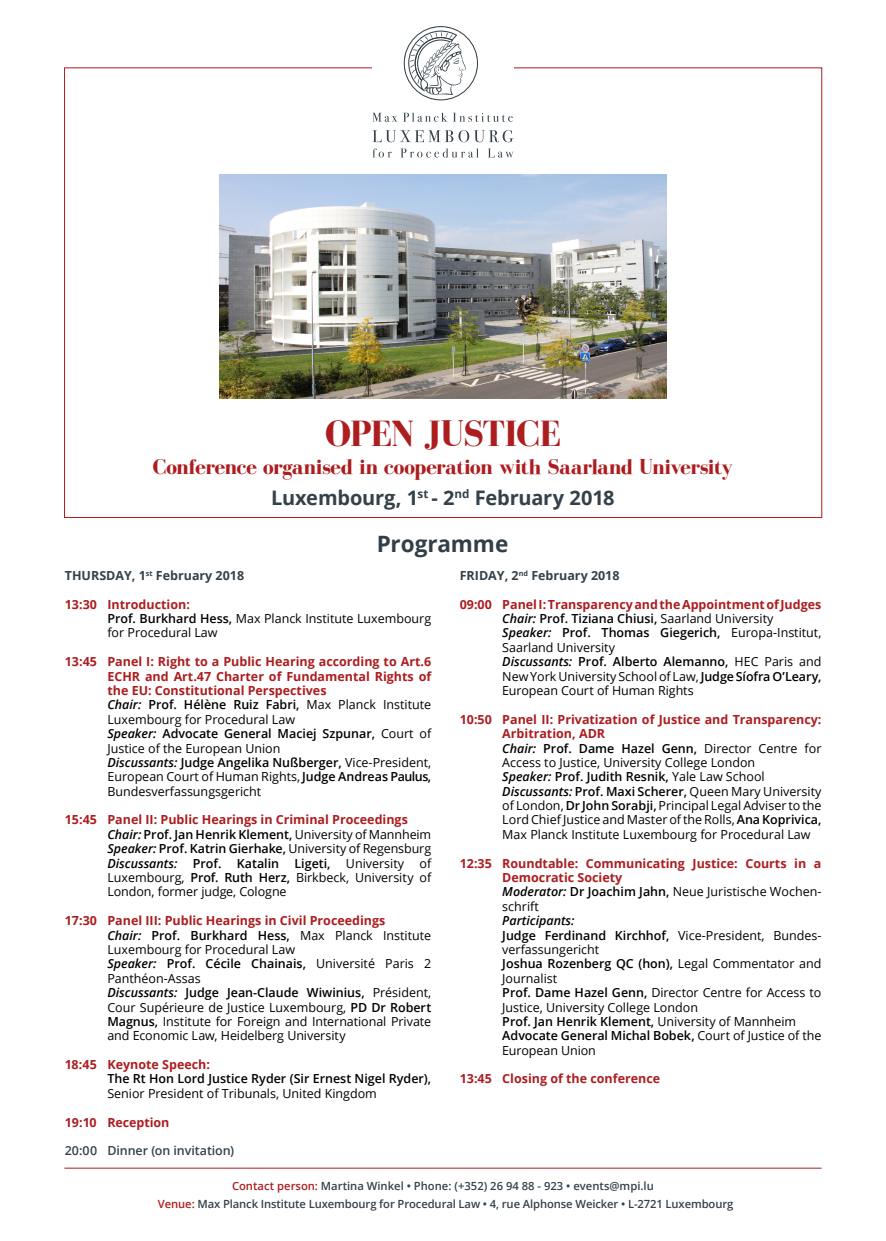
<style>
.page{position:relative;width:886px;height:1241px;background:#fff}
.page>*{position:absolute;margin:0;border:0;box-sizing:border-box;transform-origin:0 0}
.t1{font:700 37.5px "Bodoni FLF";letter-spacing:-.025em;color:#ac1d20}
.t2{font:700 22.5px "Open Sans";letter-spacing:-.005em;color:#333f47}
.t3{font:700 21.88px "Bodoni FLF";letter-spacing:-.02em;color:#ac1d20}
.t4{font:700 20px "Open Sans";letter-spacing:-.01em;color:#344149}
.t5{font:12.5px/14.4px "Open Sans";color:#000}
.t6{font:700 12.5px/14.4px "Open Sans";color:#ac1d20}
.t7{font:600 12.5px/14.4px "Open Sans";color:#000}
.t8{font:700 12.5px "Open Sans";color:#344149}
.t9{font:600 12.5px "Open Sans";letter-spacing:-.005em;color:#344149}
.t10{font:italic 600 12.5px "Open Sans";color:#000}
.t11{font:600 11.25px "Open Sans";letter-spacing:-.01em;color:#344149}
.s1{font-weight:600}
.s2{font-weight:600;font-style:italic}
.s3{font-style:italic}
.s4{font-weight:400}
.s5{color:#ac1d20}
</style>
<div class="page">
<svg style="left:373px;top:148px;width:141px;height:9px"></svg>
<svg style="left:373px;top:130px;width:140px;height:12px"></svg>
<svg style="left:372px;top:113px;width:141px;height:9px"></svg>
<svg style="left:404px;top:26px;width:74px;height:74px"></svg>
<hr style="left:64px;top:1167px;width:757px;height:1px;background:#ac1d20">
<img style="left:220px;top:174px;width:446px;height:224px">
<p class="t1" style="left:325px;top:412px;width:238px">OPEN JUSTICE</p>
<p class="t3" style="left:153px;top:454px;width:582px">Conference organised in cooperation with Saarland University</p>
<p class="t4" style="left:271px;top:483px;width:345px">Luxembourg, 1<sup>st</sup> - 2<sup>nd</sup> February 2018</p>
<p class="t2" style="left:377px;top:528px;width:133px">Programme</p>
<p class="t8" style="left:65px;top:566px;width:181px">THURSDAY, 1<sup>st</sup> February 2018</p>
<p class="t6" style="left:65px;top:596px;width:127px">13:30 Introduction:</p>
<p class="t5" style="left:107px;top:611px;width:325px"><span class="s1">Prof. Burkhard Hess,</span> Max Planck Institute Luxembourg for Procedural Law</p>
<p class="t6" style="left:107px;top:654px;width:325px;text-align:justify;text-indent:-43px">13:45 Panel I: Right to a Public Hearing according to Art.6<br>ECHR and Art.47 Charter of Fundamental Rights of the EU: Constitutional Perspectives</p>
<p class="t5" style="left:107px;top:697px;width:325px"><span class="s2">Chair:</span> <span class="s1">Prof. Hélène Ruiz Fabri,</span> Max Planck Institute<br>Luxembourg for Procedural Law</p>
<p class="t5" style="left:107px;top:726px;width:325px"><span class="s2">Speaker:</span> <span class="s1">Advocate General Maciej Szpunar,</span> Court of<br>Justice of the European Union</p>
<p class="t5" style="left:107px;top:754px;width:325px;text-align:justify"><span class="s2">Discussants:</span> <span class="s1">Judge Angelika Nußberger,</span> Vice-President, European Court of Human Rights, <span class="s1">Judge Andreas Paulus, </span>Bundesverfassungsgericht</p>
<p class="t6" style="left:65px;top:812px;width:344px">15:45 Panel II: Public Hearings in Criminal Proceedings</p>
<p class="t7" style="left:107px;top:826px;width:325px"><span class="s3">Chair:</span> Prof. Jan Henrik Klement, <span class="s4">University of Mannheim</span></p>
<p class="t5" style="left:107px;top:841px;width:325px"><span class="s2">Speaker:</span> <span class="s1">Prof. Katrin Gierhake,</span> University of Regensburg</p>
<p class="t5" style="left:107px;top:855px;width:325px;text-align:justify"><span class="s2">Discussants:</span> <span class="s1">Prof. Katalin Ligeti,</span> University of Luxembourg, <span class="s1">Prof. Ruth Herz,</span> Birkbeck, University of London, former judge, Cologne</p>
<p class="t6" style="left:65px;top:913px;width:322px">17:30 Panel III: Public Hearings in Civil Proceedings</p>
<p class="t5" style="left:107px;top:927px;width:325px"><span class="s2">Chair:</span> <span class="s1">Prof. Burkhard Hess,</span> Max Planck Institute<br>Luxembourg for Procedural Law</p>
<p class="t5" style="left:107px;top:956px;width:325px"><span class="s2">Speaker:</span> <span class="s1">Prof. Cécile Chainais,</span> Université Paris 2<br>Panthéon-Assas</p>
<p class="t5" style="left:107px;top:984px;width:325px;text-align:justify"><span class="s2">Discussants:</span> <span class="s1">Judge Jean-Claude Wiwinius,</span> Président, Cour Supérieure de Justice Luxembourg, <span class="s1">PD Dr Robert Magnus,</span> Institute for Foreign and International Private and Economic Law, Heidelberg University</p>
<p class="t6" style="left:65px;top:1056px;width:147px">18:45 Keynote Speech:</p>
<p class="t7" style="left:107px;top:1071px;width:325px">The Rt Hon Lord Justice Ryder (Sir Ernest Nigel Ryder),<br><span class="s4">Senior President of Tribunals, United Kingdom</span></p>
<p class="t6" style="left:65px;top:1114px;width:106px">19:10 Reception</p>
<p class="t9" style="left:65px;top:1141px;width:171px">20:00 Dinner (on invitation)</p>
<p class="t8" style="left:460px;top:566px;width:161px">FRIDAY, 2<sup>nd</sup> February 2018</p>
<p class="t6" style="left:460px;top:596px;width:363px">09:00 Panel I: Transparency and the Appointment of Judges</p>
<p class="t7" style="left:502px;top:611px;width:273px"><span class="s3">Chair:</span> Prof. Tiziana Chiusi, <span class="s4">Saarland University</span></p>
<p class="t5" style="left:502px;top:625px;width:321px"><span class="s2">Speaker:</span> <span class="s1">Prof. Thomas Giegerich,</span> Europa-Institut,<br>Saarland University</p>
<p class="t5" style="left:502px;top:654px;width:321px;text-align:justify"><span class="s2">Discussants:</span> <span class="s1">Prof. Alberto Alemanno,</span> HEC Paris and New York University School of Law, <span class="s1">Judge Síofra O’Leary, </span>European Court of Human Rights</p>
<p class="t6" style="left:502px;top:711px;width:321px;text-indent:-43px">10:50 Panel II: Privatization of Justice and Transparency:<br>Arbitration, ADR</p>
<p class="t5" style="left:502px;top:740px;width:321px"><span class="s2">Chair:</span> <span class="s1">Prof. Dame Hazel Genn,</span> Director Centre for<br>Access to Justice, University College London</p>
<p class="t7" style="left:502px;top:769px;width:264px"><span class="s3">Speaker:</span> Prof. Judith Resnik, <span class="s4">Yale Law School</span></p>
<p class="t5" style="left:502px;top:783px;width:321px;text-align:justify"><span class="s2">Discussants:</span> <span class="s1">Prof. Maxi Scherer,</span> Queen Mary University of London, <span class="s1">Dr John Sorabji,</span> Principal Legal Adviser to the Lord Chief Justice and Master of the Rolls, <span class="s1">Ana Koprivica, </span>Max Planck Institute Luxembourg for Procedural Law</p>
<p class="t6" style="left:502px;top:855px;width:321px;text-indent:-43px">12:35 Roundtable: Communicating Justice: Courts in a<br>Democratic Society</p>
<p class="t5" style="left:502px;top:884px;width:321px"><span class="s2">Moderator:</span> <span class="s1">Dr Joachim Jahn,</span> Neue Juristische Wochen&shy;schrift</p>
<p class="t10" style="left:502px;top:911px;width:74px">Participants:</p>
<p class="t5" style="left:502px;top:927px;width:321px"><span class="s1">Judge Ferdinand Kirchhof,</span> Vice-President, Bundes&shy;verfassungericht</p>
<p class="t5" style="left:502px;top:956px;width:321px"><span class="s1">Joshua Rozenberg QC (hon),</span> Legal Commentator and<br>Journalist</p>
<p class="t5" style="left:502px;top:984px;width:321px"><span class="s1">Prof. Dame Hazel Genn,</span> Director Centre for Access to<br>Justice, University College London</p>
<p class="t7" style="left:502px;top:1013px;width:295px">Prof. Jan Henrik Klement, <span class="s4">University of Mannheim</span></p>
<p class="t5" style="left:502px;top:1028px;width:321px"><span class="s1">Advocate General Michal Bobek,</span> Court of Justice of the<br>European Union</p>
<p class="t6" style="left:460px;top:1071px;width:202px">13:45 Closing of the conference</p>
<p class="t11" style="left:232px;top:1178px;width:423px"><span class="s5">Contact person:</span> Martina Winkel • Phone: (+352) 26 94 88 - 923 • events@mpi.lu</p>
<p class="t11" style="left:158px;top:1195px;width:577px"><span class="s5">Venue:</span> Max Planck Institute Luxembourg for Procedural Law • 4, rue Alphonse Weicker • L-2721 Luxembourg</p>
</div>
